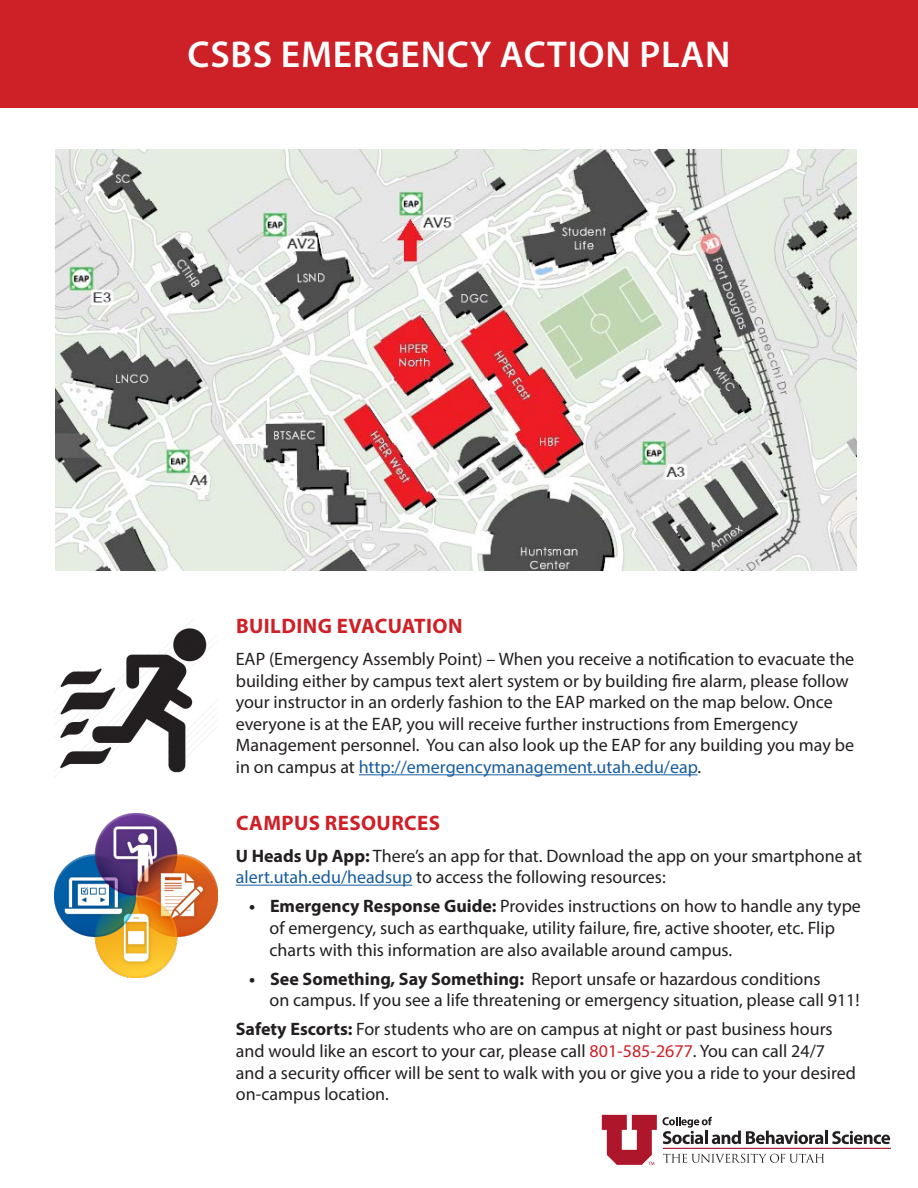
<style>
.page{position:relative;width:918px;height:1188px;background:#fff}
.page>*{position:absolute;margin:0;border:0;box-sizing:border-box;transform-origin:0 0}
.t1{font:600 37.5px "Myriad Pro";letter-spacing:.02em;color:#fff}
.t2{font:700 21px "Myriad Pro";letter-spacing:.02em;color:#cd2027}
.t3{font:18px/21.6px "Myriad Pro";color:#231f20}
.s1{color:#175d9e}
.s2{font-weight:700}
.s3{color:#cd2027}
</style>
<div class="page">
<div style="left:1px;top:0;width:917px;height:107px;background:#cd2027"></div>
<img style="left:55px;top:149px;width:801px;height:422px">
<hr style="left:359px;top:774px;width:339px;height:1px;background:#175d9e">
<img style="left:60px;top:628px;width:147px;height:145px">
<hr style="left:236px;top:885px;width:176px;height:1px;background:#175d9e">
<svg style="left:663px;top:1117px;width:227px;height:27px"></svg>
<svg style="left:663px;top:1154px;width:161px;height:9px"></svg>
<hr style="left:663px;top:1148px;width:228px;height:1px;background:#ae172b">
<svg style="left:602px;top:1115px;width:55px;height:50px"></svg>
<img style="left:54px;top:814px;width:164px;height:164px">
<p class="t1" style="left:188px;top:30px;width:544px">CSBS EMERGENCY ACTION PLAN</p>
<p class="t2" style="left:236px;top:612px;width:228px">BUILDING EVACUATION</p>
<p class="t3" style="left:236px;top:648px;width:620px">EAP (Emergency Assembly Point) – When you receive a notification to evacuate the building either by campus text alert system or by building fire alarm, please follow your instructor in an orderly fashion to the EAP marked on the map below. Once everyone is at the EAP, you will receive further instructions from Emergency Management personnel. You can also look up the EAP for any building you may be in on campus at <span class="s1">http://emergencymanagement.utah.edu/eap</span>.</p>
<p class="t2" style="left:236px;top:809px;width:206px">CAMPUS RESOURCES</p>
<p class="t3" style="left:236px;top:845px;width:628px"><span class="s2">U Heads Up App:</span> There’s an app for that. Download the app on your smartphone at <span class="s1">alert.utah.edu/headsup</span> to access the following resources:</p>
<p class="t3" style="left:249px;top:895px;width:613px"><span class="s2">• Emergency Response Guide:</span> Provides instructions on how to handle any type</p>
<p class="t3" style="left:270px;top:917px;width:567px">of emergency, such as earthquake, utility failure, fire, active shooter, etc. Flip</p>
<p class="t3" style="left:270px;top:939px;width:464px">charts with this information are also available around campus.</p>
<p class="t3" style="left:249px;top:968px;width:573px"><span class="s2">• See Something, Say Something:</span> Report unsafe or hazardous conditions</p>
<p class="t3" style="left:270px;top:989px;width:592px">on campus. If you see a life threatening or emergency situation, please call 911!</p>
<p class="t3" style="left:236px;top:1018px;width:622px"><span class="s2">Safety Escorts:</span> For students who are on campus at night or past business hours and would like an escort to your car, please call <span class="s3">801-585-2677</span>. You can call 24/7 and a security officer will be sent to walk with you or give you a ride to your desired on-campus location.</p>
</div>
